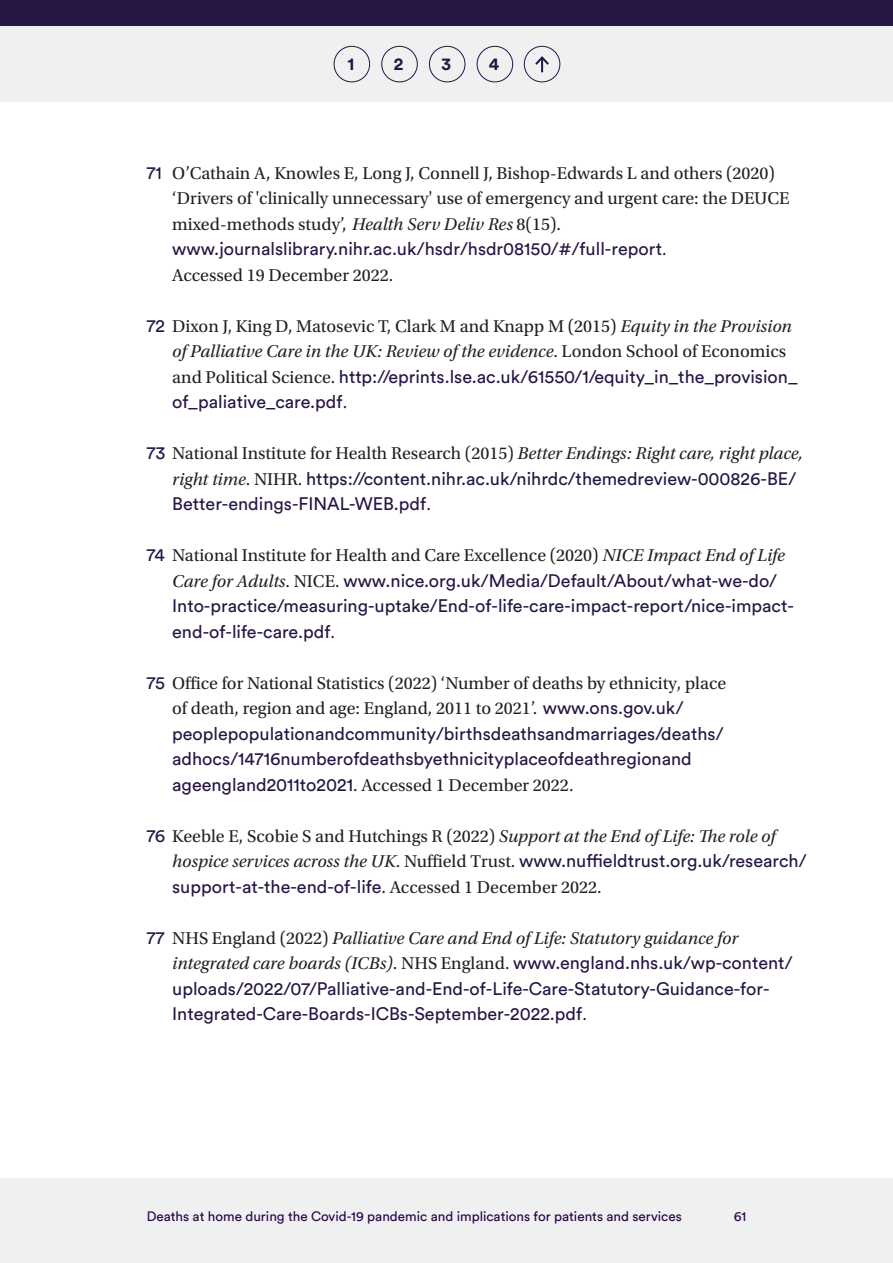
<style>
.page{position:relative;width:893px;height:1263px;background:#fff}
.page>*{position:absolute;margin:0;border:0;box-sizing:border-box;transform-origin:0 0}
.t1{font:18px/25.5px "Circular Pro";color:#271544}
.t2{font:18px/25.5px "Utopia Std";color:#231f20}
.t3{font:700 17.55px "Circular Pro";color:#271544}
.t4{font:13.5px "Circular Pro";color:#280048}
.s1{font-family:"Circular Pro";color:#271544}
.s2{font-style:italic}
.s3{font-family:"Utopia Std";color:#231f20}
.s4{font-family:"Utopia Std";font-style:italic;color:#231f20}
</style>
<div class="page">
<div style="left:0;top:0;width:893px;height:26px;background:#271544"></div>
<div style="left:0;top:26px;width:893px;height:76px;background:#eff0f0"></div>
<div style="left:0;top:1179px;width:893px;height:84px;background:#eff0f0"></div>
<div style="left:381px;top:46px;width:37px;height:36px;border:1px solid #271544;border-radius:50%"></div>
<div style="left:429px;top:46px;width:36px;height:36px;border:1px solid #271544;border-radius:50%"></div>
<div style="left:477px;top:46px;width:36px;height:36px;border:1px solid #271544;border-radius:50%"></div>
<div style="left:524px;top:46px;width:36px;height:36px;border:1px solid #271544;border-radius:50%"></div>
<svg style="left:535px;top:56px;width:14px;height:16px"></svg>
<div style="left:334px;top:46px;width:36px;height:36px;border:1px solid #271544;border-radius:50%"></div>
<p class="t3" style="left:347px;top:52px;width:8px">1</p>
<p class="t3" style="left:394px;top:52px;width:11px">2</p>
<p class="t3" style="left:441px;top:52px;width:11px">3</p>
<p class="t3" style="left:489px;top:52px;width:12px">4</p>
<p class="t2" style="left:172px;top:160px;width:619px;text-indent:-26px"><span class="s1">71</span> O’Cathain A, Knowles E, Long J, Connell J, Bishop-Edwards L and others (2020) ‘Drivers of 'clinically unnecessary' use of emergency and urgent care: the DEUCE mixed-methods study’, <span class="s2">Health Serv Deliv Res</span> 8(15). <span class="s1">www.journalslibrary.nihr.ac.uk/hsdr/hsdr08150/#/full-report</span>.<br>Accessed 19 December 2022.</p>
<p class="t2" style="left:172px;top:313px;width:627px;text-indent:-26px"><span class="s1">72</span> Dixon J, King D, Matosevic T, Clark M and Knapp M (2015) <span class="s2">Equity in the Provision of Palliative Care in the UK: Review of the evidence</span>. London School of Economics and Political Science. <span class="s1">http://eprints.lse.ac.uk/61550/1/equity_in_the_provision_ of_paliative_care.pdf</span>.</p>
<p class="t1" style="left:172px;top:439px;width:632px;text-indent:-26px">73 <span class="s3">National Institute for Health Research (2015)</span> <span class="s4">Better Endings: Right care, right place, right time</span><span class="s3">. NIHR.</span> https://content.nihr.ac.uk/nihrdc/themedreview-000826-BE/<br>Better-endings-FINAL-WEB.pdf<span class="s3">.</span></p>
<p class="t1" style="left:172px;top:541px;width:623px;text-indent:-26px">74 <span class="s3">National Institute for Health and Care Excellence (2020)</span> <span class="s4">NICE Impact End of Life Care for Adults</span><span class="s3">. NICE.</span> www.nice.org.uk/Media/Default/About/what-we-do/ Into-practice/measuring-uptake/End-of-life-care-impact-report/nice-impact&shy;end-of-life-care.pdf<span class="s3">.</span></p>
<p class="t1" style="left:172px;top:669px;width:555px;text-indent:-26px">75 <span class="s3">Office for National Statistics (2022) ‘Number of deaths by ethnicity, place of death, region and age: England, 2011 to 2021’.</span> www.ons.gov.uk/ peoplepopulationandcommunity/birthsdeathsandmarriages/deaths/ adhocs/14716numberofdeathsbyethnicityplaceofdeathregionand ageengland2011to2021<span class="s3">. Accessed 1 December 2022.</span></p>
<p class="t2" style="left:172px;top:823px;width:636px;text-indent:-26px"><span class="s1">76</span> Keeble E, Scobie S and Hutchings R (2022) <span class="s2">Support at the End of Life: The role of hospice services across the UK</span>. Nuffield Trust. <span class="s1">www.nuffieldtrust.org.uk/research/ support-at-the-end-of-life</span>. Accessed 1 December 2022.</p>
<p class="t1" style="left:172px;top:924px;width:622px;text-indent:-26px">77 <span class="s3">NHS England (2022)</span> <span class="s4">Palliative Care and End of Life: Statutory guidance for integrated care boards (ICBs)</span><span class="s3">. NHS England.</span> www.england.nhs.uk/wp-content/ uploads/2022/07/Palliative-and-End-of-Life-Care-Statutory-Guidance-for-Integrated-Care-Boards-ICBs-September-2022.pdf<span class="s3">.</span></p>
<p class="t4" style="left:147px;top:1207px;width:537px">Deaths at home during the Covid-19 pandemic and implications for patients and services</p>
<p class="t4" style="left:734px;top:1207px;width:14px">61</p>
</div>
